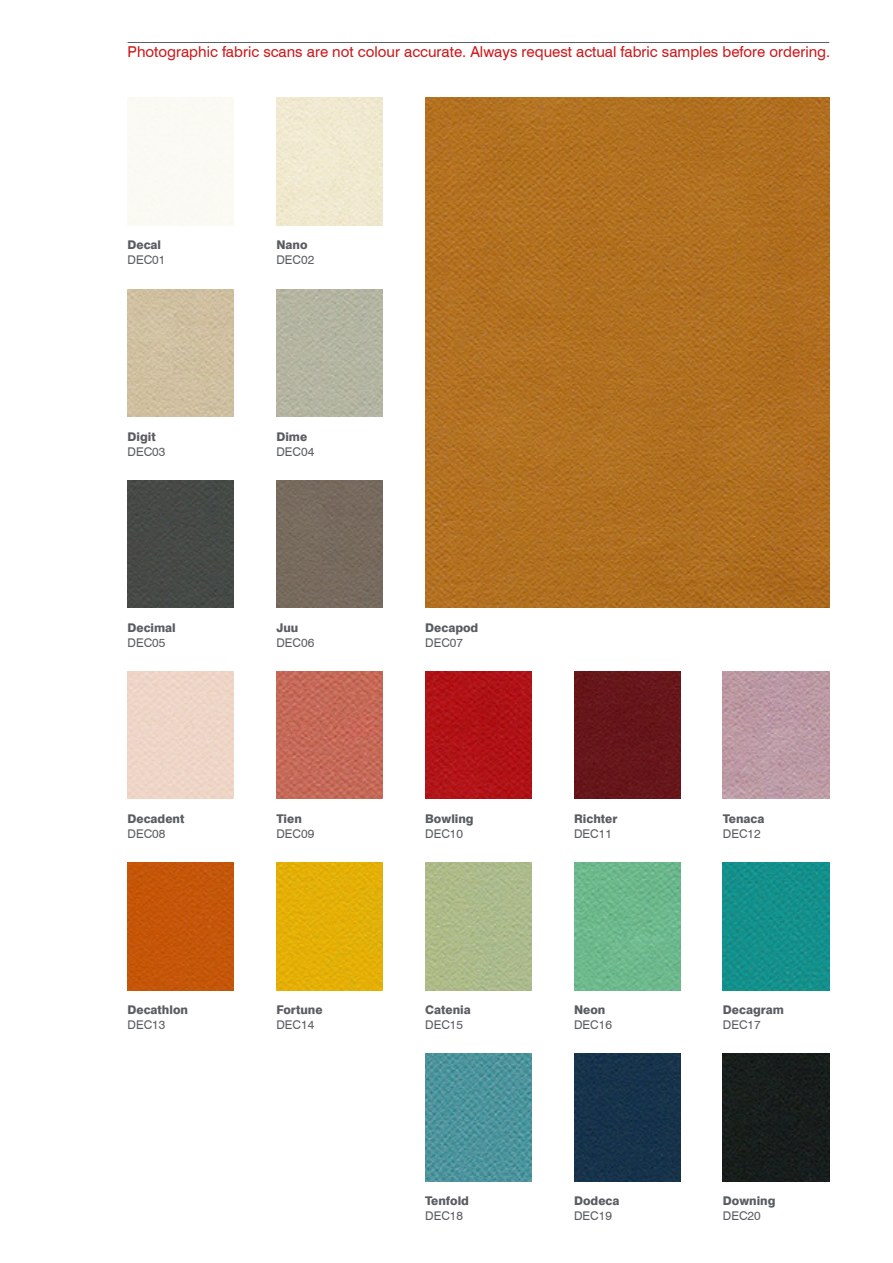
<style>
.page{position:relative;width:893px;height:1263px;background:#fff}
.page>*{position:absolute;margin:0;border:0;box-sizing:border-box;transform-origin:0 0}
.t1{font:15px "Swiss 721 BT";color:#cd1719}
.t2{font:800 12px "Swiss 721 BT";color:#595c61}
.t3{font:12px "Swiss 721 BT";color:#595c61}
</style>
<div class="page">
<hr style="left:128px;top:42px;width:701px;height:1px;background:#595c61">
<div style="left:276px;top:98px;width:107px;height:127px;background:#f0e9d0"></div>
<img style="left:425px;top:98px;width:404px;height:510px">
<img style="left:128px;top:289px;width:106px;height:128px">
<img style="left:276px;top:289px;width:107px;height:128px">
<div style="left:128px;top:480px;width:106px;height:128px;background:#464946"></div>
<div style="left:276px;top:480px;width:107px;height:128px;background:#776b5e"></div>
<img style="left:276px;top:671px;width:107px;height:128px">
<img style="left:425px;top:671px;width:106px;height:128px">
<div style="left:574px;top:671px;width:106px;height:128px;background:#66161a"></div>
<img style="left:723px;top:671px;width:106px;height:128px">
<div style="left:128px;top:862px;width:106px;height:128px;background:#c55609"></div>
<img style="left:276px;top:862px;width:107px;height:128px">
<img style="left:425px;top:862px;width:106px;height:128px">
<img style="left:574px;top:862px;width:106px;height:128px">
<img style="left:723px;top:862px;width:106px;height:128px">
<img style="left:425px;top:1054px;width:106px;height:127px">
<div style="left:574px;top:1054px;width:106px;height:127px;background:#16334b"></div>
<div style="left:723px;top:1054px;width:106px;height:127px;background:#181d1c"></div>
<p class="t1" style="left:128px;top:43px;width:704px">Photographic fabric scans are not colour accurate. Always request actual fabric samples before ordering.</p>
<p class="t2" style="left:128px;top:238px;width:35px">Decal</p>
<p class="t3" style="left:128px;top:253px;width:39px">DEC01</p>
<p class="t2" style="left:276px;top:238px;width:33px">Nano</p>
<p class="t3" style="left:276px;top:253px;width:39px">DEC02</p>
<p class="t2" style="left:128px;top:429px;width:30px">Digit</p>
<p class="t3" style="left:128px;top:444px;width:39px">DEC03</p>
<p class="t2" style="left:276px;top:429px;width:32px">Dime</p>
<p class="t3" style="left:276px;top:444px;width:39px">DEC04</p>
<p class="t2" style="left:128px;top:620px;width:50px">Decimal</p>
<p class="t3" style="left:128px;top:635px;width:39px">DEC05</p>
<p class="t2" style="left:276px;top:620px;width:24px">Juu</p>
<p class="t3" style="left:276px;top:635px;width:39px">DEC06</p>
<p class="t2" style="left:425px;top:620px;width:55px">Decapod</p>
<p class="t3" style="left:425px;top:635px;width:39px">DEC07</p>
<p class="t2" style="left:128px;top:811px;width:58px">Decadent</p>
<p class="t3" style="left:128px;top:826px;width:39px">DEC08</p>
<p class="t2" style="left:276px;top:811px;width:27px">Tien</p>
<p class="t3" style="left:276px;top:826px;width:39px">DEC09</p>
<p class="t2" style="left:425px;top:811px;width:50px">Bowling</p>
<p class="t3" style="left:425px;top:826px;width:39px">DEC10</p>
<p class="t2" style="left:574px;top:811px;width:45px">Richter</p>
<p class="t3" style="left:574px;top:826px;width:39px">DEC11</p>
<p class="t2" style="left:723px;top:811px;width:43px">Tenaca</p>
<p class="t3" style="left:723px;top:826px;width:39px">DEC12</p>
<p class="t2" style="left:128px;top:1002px;width:62px">Decathlon</p>
<p class="t3" style="left:128px;top:1017px;width:39px">DEC13</p>
<p class="t2" style="left:276px;top:1002px;width:48px">Fortune</p>
<p class="t3" style="left:276px;top:1017px;width:39px">DEC14</p>
<p class="t2" style="left:425px;top:1002px;width:47px">Catenia</p>
<p class="t3" style="left:425px;top:1017px;width:39px">DEC15</p>
<p class="t2" style="left:574px;top:1002px;width:33px">Neon</p>
<p class="t3" style="left:574px;top:1017px;width:39px">DEC16</p>
<p class="t2" style="left:723px;top:1002px;width:63px">Decagram</p>
<p class="t3" style="left:723px;top:1017px;width:39px">DEC17</p>
<p class="t2" style="left:425px;top:1194px;width:45px">Tenfold</p>
<p class="t3" style="left:425px;top:1209px;width:39px">DEC18</p>
<p class="t2" style="left:574px;top:1194px;width:47px">Dodeca</p>
<p class="t3" style="left:574px;top:1209px;width:39px">DEC19</p>
<p class="t2" style="left:723px;top:1194px;width:54px">Downing</p>
<p class="t3" style="left:723px;top:1209px;width:39px">DEC20</p>
</div>
